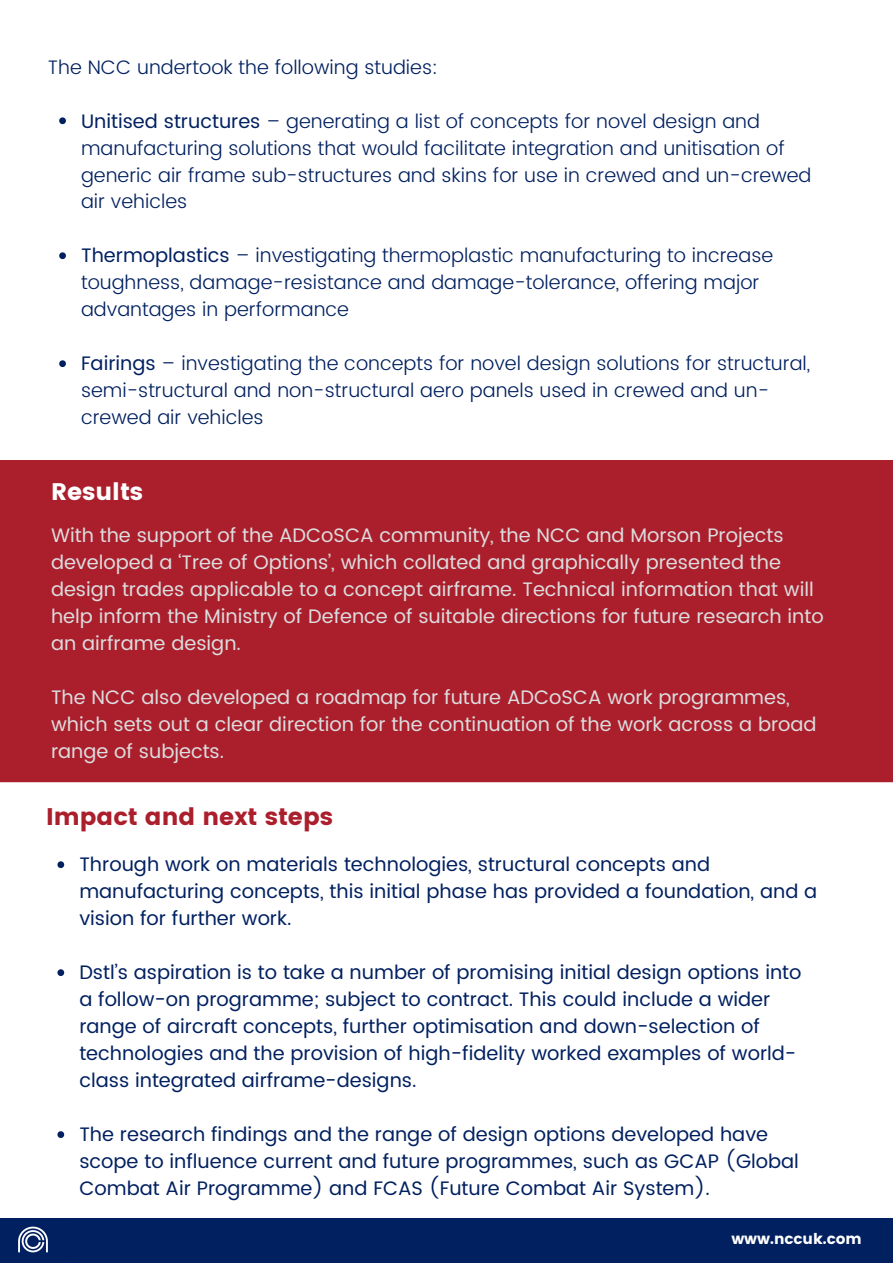
<style>
.page{position:relative;width:893px;height:1264px;background:#fff}
.page>*{position:absolute;margin:0;border:0;box-sizing:border-box;transform-origin:0 0}
.t1{font:24px "Poppins";color:#ab1f2d}
.t2{font:24px "Poppins";color:#fff}
.t3{font:19.5px/27px "Poppins";color:#002060}
.t4{font:300 19.5px/27px "Poppins";color:#002060}
.t5{font:19.5px/27px "Poppins";color:#dcddde}
.t6{font:15px "Poppins";color:#fff}
.s1{font-weight:400}
</style>
<div class="page">
<div style="left:0;top:1218px;width:892px;height:44px;background:#002060"></div>
<img style="left:18px;top:1226px;width:30px;height:27px">
<svg style="left:59px;top:117px;width:7px;height:7px"></svg>
<svg style="left:59px;top:252px;width:7px;height:7px"></svg>
<svg style="left:59px;top:360px;width:7px;height:7px"></svg>
<div style="left:0;top:460px;width:892px;height:322px;background:#ab1f2d"></div>
<svg style="left:57px;top:861px;width:7px;height:7px"></svg>
<svg style="left:57px;top:969px;width:7px;height:7px"></svg>
<svg style="left:57px;top:1131px;width:7px;height:6px"></svg>
<p class="t4" style="left:48px;top:53px;width:391px">The NCC undertook the following studies:</p>
<p class="t4" style="left:81px;top:107px;width:731px"><span class="s1">Unitised structures</span> – generating a list of concepts for novel design and manufacturing solutions that would facilitate integration and unitisation of generic air frame sub-structures and skins for use in crewed and un-crewed air vehicles</p>
<p class="t4" style="left:81px;top:242px;width:693px"><span class="s1">Thermoplastics</span> – investigating thermoplastic manufacturing to increase toughness, damage-resistance and damage-tolerance, offering major advantages in performance</p>
<p class="t4" style="left:81px;top:350px;width:730px"><span class="s1">Fairings</span> – investigating the concepts for novel design solutions for structural, semi-structural and non-structural aero panels used in crewed and un&shy;crewed air vehicles</p>
<p class="t2" style="left:51px;top:478px;width:94px">Results</p>
<p class="t5" style="left:51px;top:521px;width:774px">With the support of the ADCoSCA community, the NCC and Morson Projects developed a ‘Tree of Options’, which collated and graphically presented the design trades applicable to a concept airframe. Technical information that will help inform the Ministry of Defence of suitable directions for future research into an airframe design.</p>
<p class="t5" style="left:51px;top:683px;width:767px">The NCC also developed a roadmap for future ADCoSCA work programmes, which sets out a clear direction for the continuation of the work across a broad range of subjects.</p>
<p class="t1" style="left:46px;top:802px;width:288px">Impact and next steps</p>
<p class="t3" style="left:79px;top:851px;width:739px">Through work on materials technologies, structural concepts and manufacturing concepts, this initial phase has provided a foundation, and a vision for further work.</p>
<p class="t3" style="left:79px;top:959px;width:723px">Dstl’s aspiration is to take a number of promising initial design options into a follow-on programme; subject to contract. This could include a wider range of aircraft concepts, further optimisation and down-selection of technologies and the provision of high-fidelity worked examples of world&shy;class integrated airframe-designs.</p>
<p class="t3" style="left:79px;top:1121px;width:721px">The research findings and the range of design options developed have scope to influence current and future programmes, such as GCAP (Global<br>Combat Air Programme) and FCAS (Future Combat Air System).</p>
<p class="t6" style="left:731px;top:1229px;width:132px">www.nccuk.com</p>
</div>
